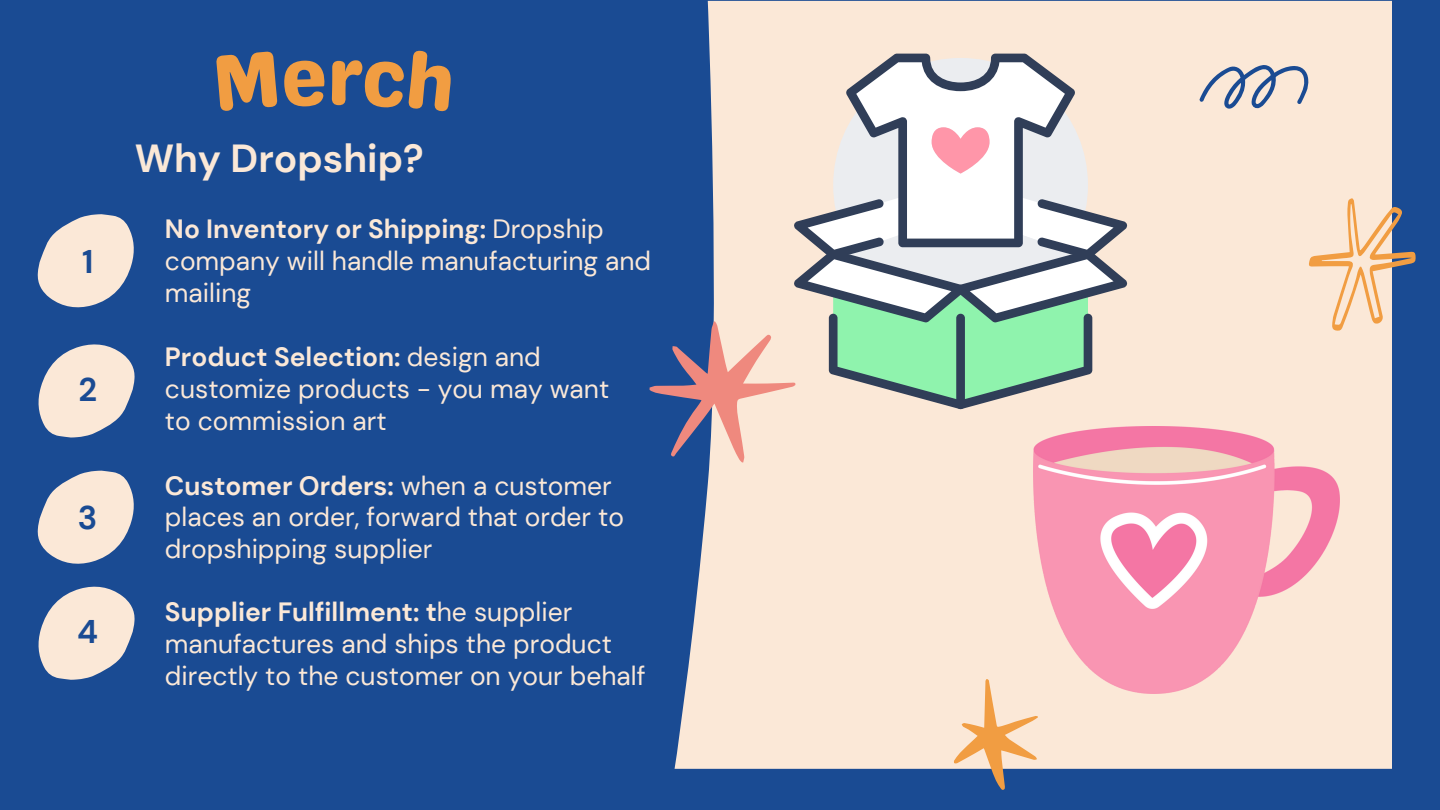
<style>
.page{position:relative;width:1440px;height:810px;background:#1a4b93}
.page>*{position:absolute;margin:0;border:0;box-sizing:border-box;transform-origin:0 0}
.t1{font:700 39.1px "DM Sans";color:#fbe8d7}
.t2{font:700 32.8px "DM Sans";color:#1a4b93}
.t3{font:26.4px/31.7px "DM Sans";color:#fbe8d7}
.s1{font-weight:700}
</style>
<div class="page">
<svg style="left:37px;top:214px;width:97px;height:94px"></svg>
<svg style="left:38px;top:344px;width:97px;height:94px"></svg>
<svg style="left:38px;top:586px;width:97px;height:94px"></svg>
<svg style="left:37px;top:471px;width:97px;height:93px"></svg>
<div style="left:675px;top:1px;width:716px;height:768px;background:#fbe8d7"></div>
<svg style="left:940px;top:671px;width:110px;height:119px"></svg>
<svg style="left:1309px;top:198px;width:107px;height:133px"></svg>
<svg style="left:1199px;top:65px;width:110px;height:45px"></svg>
<svg style="left:650px;top:54px;width:477px;height:408px;background:#bfc4c3"></svg>
<img style="left:1033px;top:427px;width:307px;height:266px">
<p class="t2" style="left:82px;top:240px;width:13px">1</p>
<p class="t2" style="left:78px;top:368px;width:20px">2</p>
<p class="t2" style="left:78px;top:497px;width:21px">3</p>
<p class="t2" style="left:77px;top:611px;width:22px">4</p>
<p class="t1" style="left:135px;top:133px;width:291px">Why Dropship?</p>
<p class="t3" style="left:165px;top:213px;width:488px"><span class="s1">No Inventory or Shipping:</span> Dropship company will handle manufacturing and mailing</p>
<p class="t3" style="left:165px;top:341px;width:446px"><span class="s1">Product Selection:</span> design and customize products - you may want to commission art</p>
<p class="t3" style="left:165px;top:470px;width:461px"><span class="s1">Customer Orders:</span> when a customer places an order, forward that order to dropshipping supplier</p>
<p class="t3" style="left:165px;top:597px;width:482px"><span class="s1">Supplier Fulfillment: t</span>he supplier manufactures and ships the product directly to the customer on your behalf</p>
</div>
